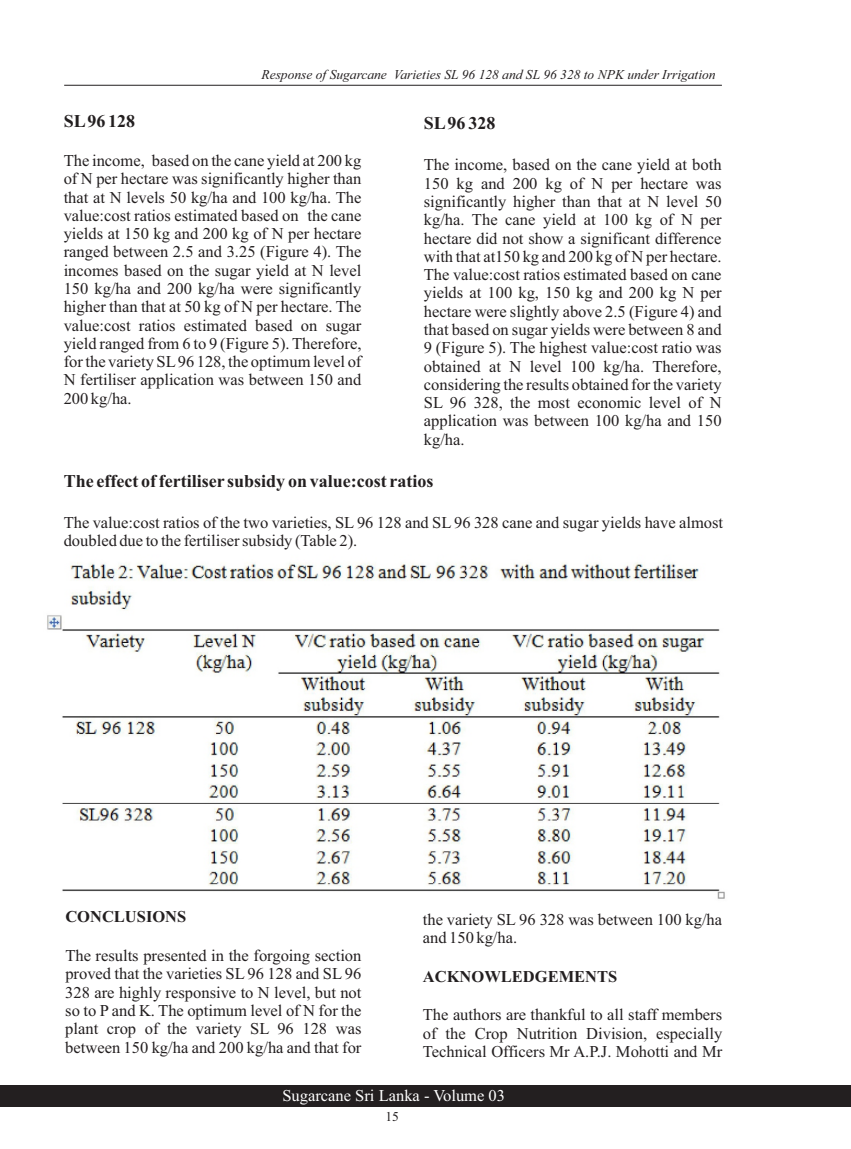
<style>
.page{position:relative;width:851px;height:1149px;background:#fff}
.page>*{position:absolute;margin:0;border:0;box-sizing:border-box;transform-origin:0 0}
.t1{font:700 18px "Times New Roman";color:#231f20}
.t2{font:16.5px/18.3px "Times New Roman";color:#231f20;text-align:justify}
.t3{font:700 16.5px "Times New Roman";color:#231f20}
.t4{font:16.5px "Times New Roman";color:#fff}
.t5{font:italic 13.5px "Times New Roman";color:#231f20}
.t6{font:13.5px "Times New Roman";color:#231f20}
</style>
<div class="page">
<div style="left:0;top:1085px;width:850px;height:21px;background:#231f20"></div>
<img style="left:47px;top:562px;width:678px;height:337px">
<hr style="left:64px;top:85px;width:657px;height:1px;background:#231f20">
<p class="t5" style="left:261px;top:70px;width:455px">Response of Sugarcane Varieties SL 96 128 and SL 96 328 to NPK under Irrigation</p>
<p class="t1" style="left:64px;top:115px;width:73px">SL96 128</p>
<p class="t2" style="left:64px;top:153px;width:299px">The income, based on the cane yield at 200 kg of N per hectare was significantly higher than that at N levels 50 kg/ha and 100 kg/ha. The value:cost ratios estimated based on the cane yields at 150 kg and 200 kg of N per hectare ranged between 2.5 and 3.25 (Figure 4). The incomes based on the sugar yield at N level 150 kg/ha and 200 kg/ha were significantly higher than that at 50 kg of N per hectare. The value:cost ratios estimated based on sugar yield ranged from 6 to 9 (Figure 5). Therefore, for the variety SL96 128, the optimum level of N fertiliser application was between 150 and 200 kg/ha.</p>
<p class="t1" style="left:424px;top:117px;width:73px">SL96 328</p>
<p class="t2" style="left:424px;top:157px;width:299px">The income, based on the cane yield at both 150 kg and 200 kg of N per hectare was significantly higher than that at N level 50 kg/ha. The cane yield at 100 kg of N per hectare did not show a significant difference with that at150 kg and 200 kg of N per hectare.<br>The value:cost ratios estimated based on cane yields at 100 kg, 150 kg and 200 kg N per hectare were slightly above 2.5 (Figure 4) and that based on sugar yields were between 8 and 9 (Figure 5). The highest value:cost ratio was obtained at N level 100 kg/ha. Therefore, considering the results obtained for the variety SL 96 328, the most economic level of N application was between 100 kg/ha and 150 kg/ha.</p>
<p class="t1" style="left:64px;top:474px;width:371px">The effect of fertiliser subsidy on value:cost ratios</p>
<p class="t2" style="left:64px;top:514px;width:661px">The value:cost ratios of the two varieties, SL 96 128 and SL 96 328 cane and sugar yields have almost doubled due to the fertiliser subsidy (Table 2).</p>
<p class="t3" style="left:65px;top:910px;width:123px">CONCLUSIONS</p>
<p class="t2" style="left:65px;top:947px;width:297px">The results presented in the forgoing section proved that the varieties SL 96 128 and SL 96<br>328 are highly responsive to N level, but not so to P and K. The optimum level of N for the plant crop of the variety SL 96 128 was between 150 kg/ha and 200 kg/ha and that for</p>
<p class="t2" style="left:423px;top:911px;width:301px">the variety SL 96 328 was between 100 kg/ha and 150 kg/ha.</p>
<p class="t3" style="left:423px;top:970px;width:196px">ACKNOWLEDGEMENTS</p>
<p class="t2" style="left:423px;top:1007px;width:301px">The authors are thankful to all staff members of the Crop Nutrition Division, especially Technical Officers Mr A.P.J. Mohotti and Mr</p>
<p class="t4" style="left:282px;top:1089px;width:224px">Sugarcane Sri Lanka - Volume 03</p>
<p class="t6" style="left:385px;top:1111px;width:15px">15</p>
</div>
